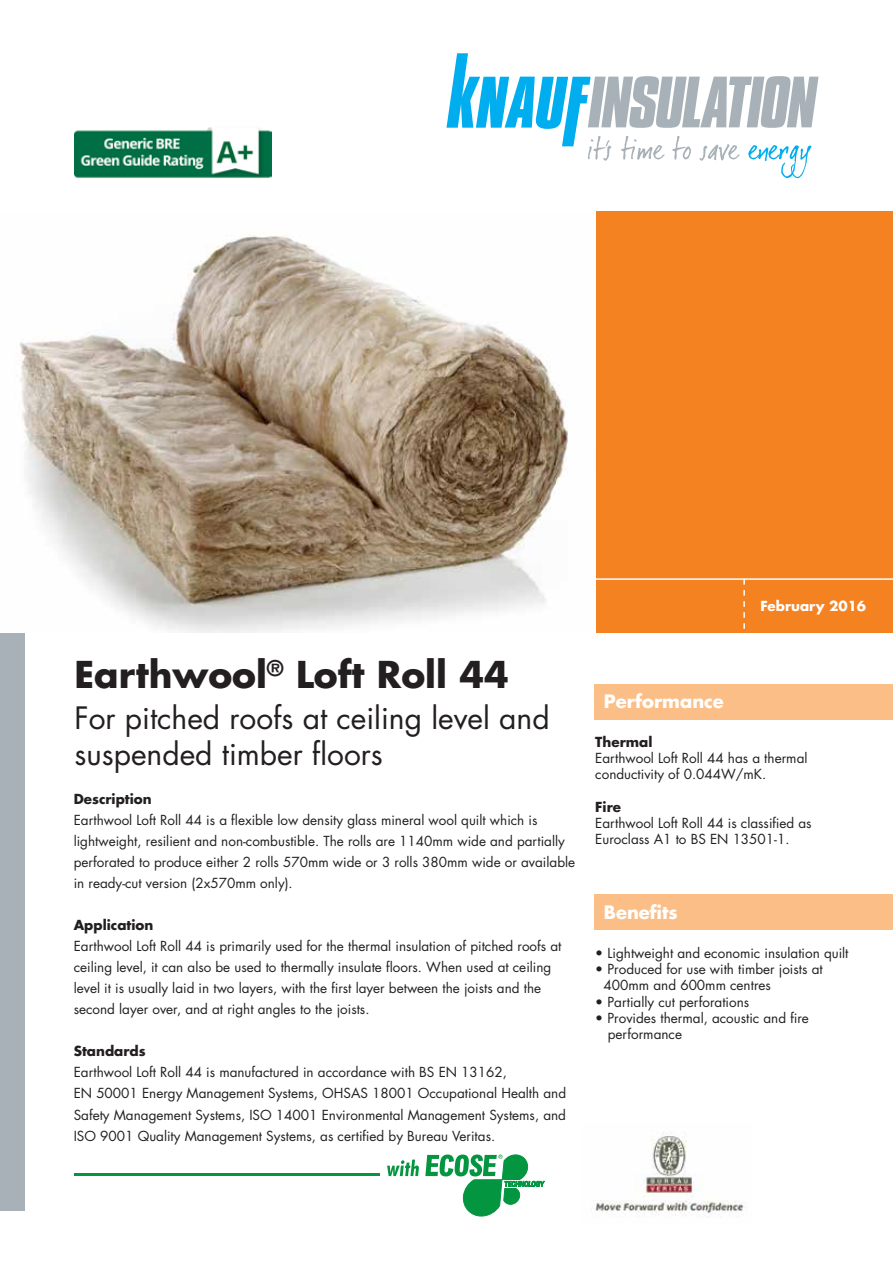
<style>
.page{position:relative;width:893px;height:1263px;background:#fff}
.page>*{position:absolute;margin:0;border:0;box-sizing:border-box;transform-origin:0 0}
.t1{font:700 36px "Futura Std";color:#231f20}
.t2{font:30px/36px "Futura Std";color:#231f20}
.t3{font:700 18px "Futura Std";color:#fff}
.t4{font:13.5px/21px "Futura Std";color:#231f20}
.t5{font:700 13.5px "Futura Std";color:#231f20}
.t6{font:700 13.5px "Futura Std";color:#fff}
</style>
<div class="page">
<div style="left:595px;top:211px;width:298px;height:421px;background:#f58220"></div>
<svg style="left:446px;top:53px;width:373px;height:125px"></svg>
<div style="left:0;top:612px;width:25px;height:598px;background:#a7b1b7"></div>
<hr style="left:595px;top:578px;width:298px;height:2px;background:#fff">
<svg style="left:743px;top:579px;width:2px;height:54px"></svg>
<div style="left:594px;top:685px;width:299px;height:35px;background:#fcbe87"></div>
<div style="left:594px;top:894px;width:299px;height:35px;background:#fcbe87"></div>
<img style="left:0;top:235px;width:568px;height:397px">
<svg style="left:387px;top:1159px;width:32px;height:17px"></svg>
<hr style="left:74px;top:1173px;width:305px;height:3px;background:#03953f">
<svg style="left:425px;top:1154px;width:119px;height:62px"></svg>
<img style="left:593px;top:1131px;width:151px;height:86px">
<img style="left:74px;top:127px;width:197px;height:51px">
<h1 class="t1" style="left:74px;top:650px;width:436px">Earthwool<sup>®</sup> Loft Roll 44</h1>
<h2 class="t2" style="left:74px;top:700px;width:477px">For pitched roofs at ceiling level and suspended timber floors</h2>
<p class="t5" style="left:74px;top:790px;width:80px">Description</p>
<p class="t4" style="left:74px;top:810px;width:503px">Earthwool Loft Roll 44 is a flexible low density glass mineral wool quilt which is lightweight, resilient and non-combustible. The rolls are 1140mm wide and partially perforated to produce either 2 rolls 570mm wide or 3 rolls 380mm wide or available in ready-cut version (2x570mm only).</p>
<p class="t5" style="left:74px;top:916px;width:81px">Application</p>
<p class="t4" style="left:74px;top:936px;width:489px">Earthwool Loft Roll 44 is primarily used for the thermal insulation of pitched roofs at ceiling level, it can also be used to thermally insulate floors. When used at ceiling level it is usually laid in two layers, with the first layer between the joists and the second layer over, and at right angles to the joists.</p>
<p class="t5" style="left:74px;top:1042px;width:73px">Standards</p>
<p class="t4" style="left:74px;top:1062px;width:494px">Earthwool Loft Roll 44 is manufactured in accordance with BS EN 13162,<br>EN 50001 Energy Management Systems, OHSAS 18001 Occupational Health and Safety Management Systems, ISO 14001 Environmental Management Systems, and ISO 9001 Quality Management Systems, as certified by Bureau Veritas.</p>
<h3 class="t3" style="left:604px;top:690px;width:122px">Performance</h3>
<p class="t6" style="left:760px;top:597px;width:107px">February 2016</p>
<p class="t5" style="left:595px;top:733px;width:59px">Thermal</p>
<p class="t4" style="left:595px;top:750px;width:214px;line-height:16.2px">Earthwool Loft Roll 44 has a thermal conductivity of 0.044W/mK.</p>
<p class="t5" style="left:595px;top:797px;width:27px">Fire</p>
<p class="t4" style="left:595px;top:815px;width:218px;line-height:16.2px">Earthwool Loft Roll 44 is classified as<br>Euroclass A1 to BS EN 13501-1.</p>
<h3 class="t3" style="left:604px;top:900px;width:75px">Benefits</h3>
<p class="t4" style="left:595px;top:943px;width:255px">• Lightweight and economic insulation quilt</p>
<p class="t4" style="left:604px;top:961px;width:221px;line-height:16.2px;text-indent:-8px">• Produced for use with timber joists at<br>400mm and 600mm centres</p>
<p class="t4" style="left:595px;top:991px;width:155px">• Partially cut perforations</p>
<p class="t4" style="left:608px;top:1010px;width:203px;line-height:16.2px;text-indent:-12px">• Provides thermal, acoustic and fire performance</p>
</div>
